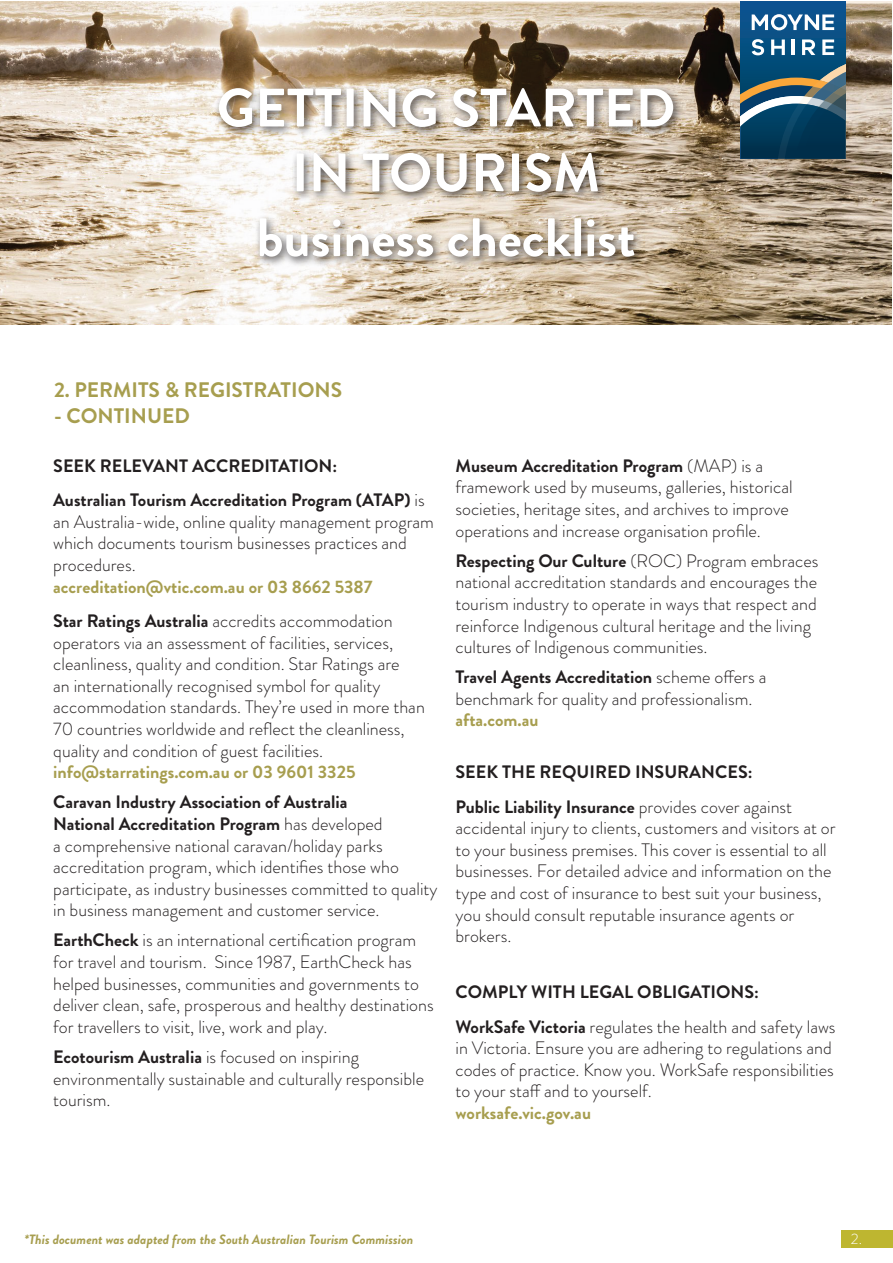
<style>
.page{position:relative;width:893px;height:1263px;background:#fff}
.page>*{position:absolute;margin:0;border:0;box-sizing:border-box;transform-origin:0 0}
.t1{font:700 54px/64.8px "Brandon Grotesque";color:#fff;text-align:center}
.t2{font:700 21px "Brandon Grotesque";color:#a79e4f}
.t3{font:300 18px/21.6px "Brandon Grotesque";color:#231f20}
.t4{font:700 18px/34.3px "Brandon Grotesque";color:#231f20}
.t5{font:700 18px/34.3px "Brandon Grotesque";color:#a79e4f}
.t6{font:300 15px "Brandon Grotesque";color:#fff}
.t7{font:italic 700 13.5px "Brandon Grotesque";color:#a79e4f}
.s1{font-weight:300}
.s2{color:#231f20}
.s3{font-weight:300;color:#231f20}
.s4{font-weight:700}
</style>
<div class="page">
<div style="left:841px;top:1230px;width:52px;height:18px;background:#beb630"></div>
<img style="left:0;top:2px;width:891px;height:323px">
<div style="left:214px;top:83px;width:470px;height:185px;background:#231f20;opacity:.75"></div>
<div style="left:740px;top:2px;width:105px;height:157px;background:#0c528d"></div>
<svg style="left:752px;top:14px;width:82px;height:16px"></svg>
<svg style="left:740px;top:39px;width:105px;height:120px;background:#305d74"></svg>
<h1 class="t1" style="left:217px;top:76px;width:460px">GETTING STARTED<br>IN TOURISM business checklist</h1>
<p class="t2" style="left:54px;top:375px;width:290px">2. PERMITS &amp; REGISTRATIONS</p>
<p class="t2" style="left:54px;top:401px;width:137px">- CONTINUED</p>
<p class="t4" style="left:53px;top:449px;width:373px">SEEK RELEVANT ACCREDITATION:<br>Australian Tourism Accreditation Program (ATAP) <span class="s1">is</span></p>
<p class="t3" style="left:53px;top:511px;width:382px">an Australia-wide, online quality management program which documents tourism businesses practices and procedures.</p>
<p class="t5" style="left:53px;top:569px;width:341px">accreditation@vtic.com.au or 03 8662 5387<br><span class="s2">Star Ratings Australia</span> <span class="s3">accredits accommodation</span></p>
<p class="t3" style="left:53px;top:632px;width:373px">operators via an assessment of facilities, services, cleanliness, quality and condition. Star Ratings are<br>an internationally recognised symbol for quality accommodation standards. They’re used in more than 70 countries worldwide and reflect the cleanliness, quality and condition of guest facilities.</p>
<p class="t5" style="left:53px;top:755px;width:304px">info@starratings.com.au or 03 9601 3325</p>
<p class="t3" style="left:53px;top:791px;width:386px"><span class="s4">Caravan Industry Association of Australia<br>National Accreditation Program</span> has developed<br>a comprehensive national caravan/holiday parks accreditation program, which identifies those who participate, as industry businesses committed to quality in business management and customer service.</p>
<p class="t3" style="left:53px;top:929px;width:382px"><span class="s4">EarthCheck</span> is an international certification program for travel and tourism. Since 1987, EarthCheck has helped businesses, communities and governments to deliver clean, safe, prosperous and healthy destinations for travellers to visit, live, work and play.</p>
<p class="t3" style="left:53px;top:1046px;width:372px"><span class="s4">Ecotourism Australia</span> is focused on inspiring environmentally sustainable and culturally responsible tourism.</p>
<p class="t3" style="left:455px;top:455px;width:339px"><span class="s4">Museum Accreditation Program</span> (MAP) is a framework used by museums, galleries, historical societies, heritage sites, and archives to improve operations and increase organisation profile.</p>
<p class="t3" style="left:455px;top:550px;width:364px"><span class="s4">Respecting Our Culture</span> (ROC) Program embraces national accreditation standards and encourages the tourism industry to operate in ways that respect and reinforce Indigenous cultural heritage and the living cultures of Indigenous communities.</p>
<p class="t3" style="left:455px;top:666px;width:312px"><span class="s4">Travel Agents Accreditation</span> scheme offers a benchmark for quality and professionalism.</p>
<p class="t5" style="left:455px;top:703px;width:85px">afta.com.au</p>
<p class="t4" style="left:455px;top:755px;width:338px">SEEK THE REQUIRED INSURANCES:<br>Public Liability Insurance <span class="s1">provides cover against</span></p>
<p class="t3" style="left:455px;top:817px;width:382px">accidental injury to clients, customers and visitors at or to your business premises. This cover is essential to all businesses. For detailed advice and information on the type and cost of insurance to best suit your business, you should consult reputable insurance agents or brokers.</p>
<p class="t4" style="left:455px;top:975px;width:382px">COMPLY WITH LEGAL OBLIGATIONS:<br>WorkSafe Victoria <span class="s1">regulates the health and safety laws</span></p>
<p class="t3" style="left:455px;top:1037px;width:380px;text-align:justify">in Victoria. Ensure you are adhering to regulations and codes of practice. Know you. WorkSafe responsibilities to your staff and to yourself.</p>
<p class="t5" style="left:455px;top:1096px;width:137px">worksafe.vic.gov.au</p>
<p class="t7" style="left:25px;top:1230px;width:390px">*This document was adapted from the South Australian Tourism Commission</p>
<p class="t6" style="left:851px;top:1228px;width:13px">2.</p>
</div>
